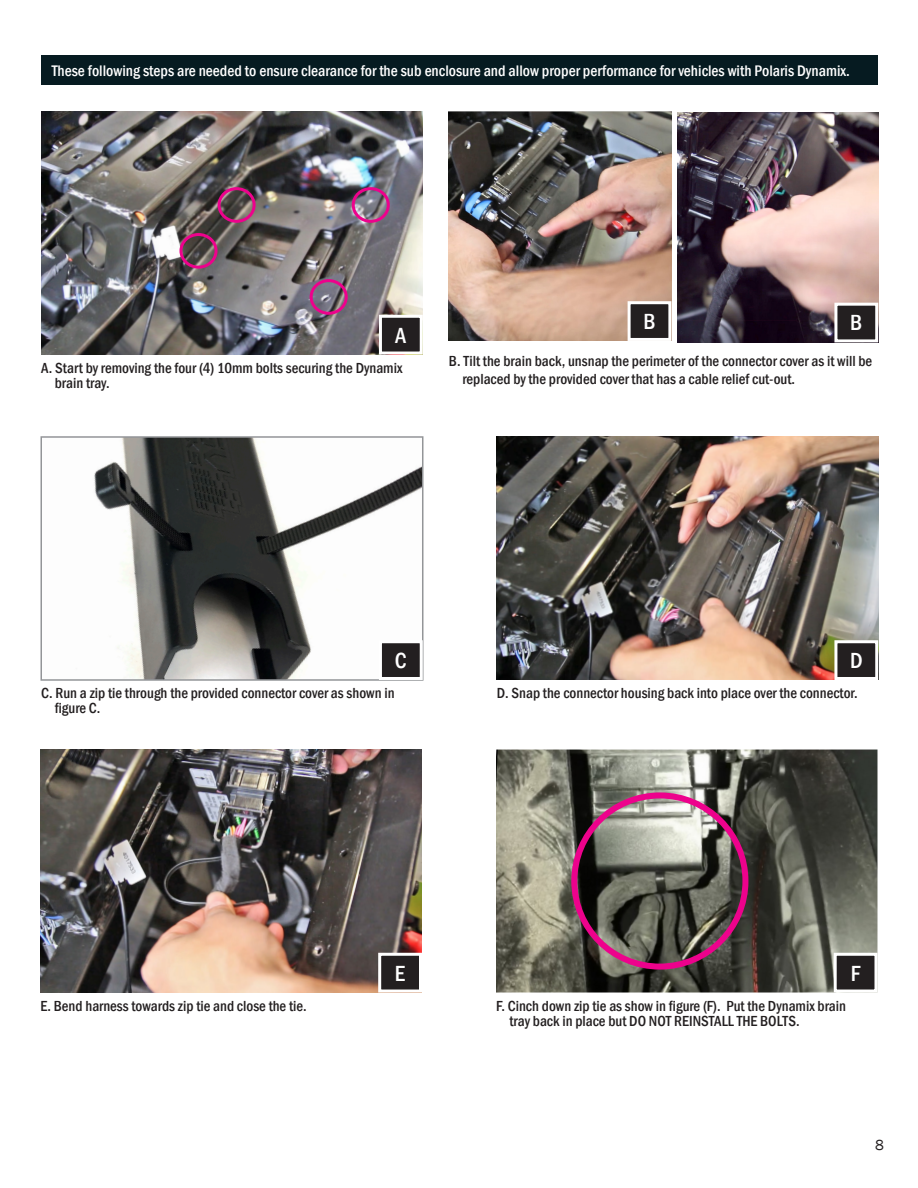
<style>
.page{position:relative;width:918px;height:1188px;background:#fff}
.page>*{position:absolute;margin:0;border:0;box-sizing:border-box;transform-origin:0 0}
.t1{font:500 condensed 22.5px "Franklin Gothic";color:#fff}
.t2{font:500 condensed 15.75px "Franklin Gothic";color:#fff}
.t3{font:500 condensed 15px/15px "Franklin Gothic";color:#231f20}
.t4{font:15px "Franklin Gothic";color:#231f20}
</style>
<div class="page">
<img style="left:41px;top:112px;width:382px;height:243px">
<svg style="left:377px;top:313px;width:46px;height:42px"></svg>
<div style="left:179px;top:233px;width:39px;height:36px;border:3px solid #ed028c;border-radius:50%"></div>
<div style="left:310px;top:279px;width:38px;height:36px;border:3px solid #ed028c;border-radius:50%"></div>
<div style="left:352px;top:187px;width:38px;height:36px;border:3px solid #ed028c;border-radius:50%"></div>
<div style="left:218px;top:187px;width:38px;height:36px;border:3px solid #ed028c;border-radius:50%"></div>
<img style="left:449px;top:112px;width:222px;height:229px">
<svg style="left:626px;top:300px;width:46px;height:41px"></svg>
<img style="left:677px;top:113px;width:201px;height:229px">
<svg style="left:833px;top:301px;width:46px;height:42px"></svg>
<img style="left:497px;top:437px;width:381px;height:243px">
<img style="left:94px;top:439px;width:326px;height:239px">
<div style="left:40px;top:436px;width:383px;height:245px;border:2px solid #939598"></div>
<svg style="left:833px;top:639px;width:46px;height:41px"></svg>
<svg style="left:377px;top:639px;width:47px;height:42px"></svg>
<img style="left:40px;top:750px;width:382px;height:243px">
<img style="left:496px;top:750px;width:382px;height:243px">
<svg style="left:377px;top:951px;width:45px;height:42px"></svg>
<svg style="left:832px;top:951px;width:46px;height:42px"></svg>
<div style="left:571px;top:792px;width:177px;height:178px;border:6px solid #ed028c;border-radius:50%"></div>
<div style="left:41px;top:56px;width:837px;height:29px;background:#061b21"></div>
<p class="t2" style="left:52px;top:60px;width:800px">These following steps are needed to ensure clearance for the sub enclosure and allow proper performance for vehicles with Polaris Dynamix.</p>
<h1 class="t1" style="left:395px;top:320px;width:13px">A</h1>
<p class="t3" style="left:55px;top:360px;width:349px;text-indent:-14px">A. Start by removing the four (4) 10mm bolts securing the Dynamix brain tray.</p>
<h1 class="t1" style="left:643px;top:307px;width:14px">B</h1>
<h1 class="t1" style="left:850px;top:308px;width:14px">B</h1>
<p class="t3" style="left:462px;top:352px;width:411px;line-height:18px;text-indent:-14px">B. Tilt the brain back, unsnap the perimeter of the connector cover as it will be replaced by the provided cover that has a cable relief cut-out.</p>
<h1 class="t1" style="left:395px;top:646px;width:13px">C</h1>
<h1 class="t1" style="left:850px;top:646px;width:14px">D</h1>
<p class="t3" style="left:55px;top:686px;width:341px;text-indent:-14px">C. Run a zip tie through the provided connector cover as shown in figure C.</p>
<p class="t3" style="left:497px;top:686px;width:363px">D. Snap the connector housing back into place over the connector.</p>
<h1 class="t1" style="left:395px;top:958px;width:12px">E</h1>
<h1 class="t1" style="left:851px;top:958px;width:11px">F</h1>
<p class="t3" style="left:41px;top:998px;width:268px">E. Bend harness towards zip tie and close the tie.</p>
<p class="t3" style="left:510px;top:998px;width:338px;text-indent:-14px">F. Cinch down zip tie as show in figure (F). Put the Dynamix brain tray back in place but DO NOT REINSTALL THE BOLTS.</p>
<p class="t4" style="left:875px;top:1136px;width:10px">8</p>
</div>
